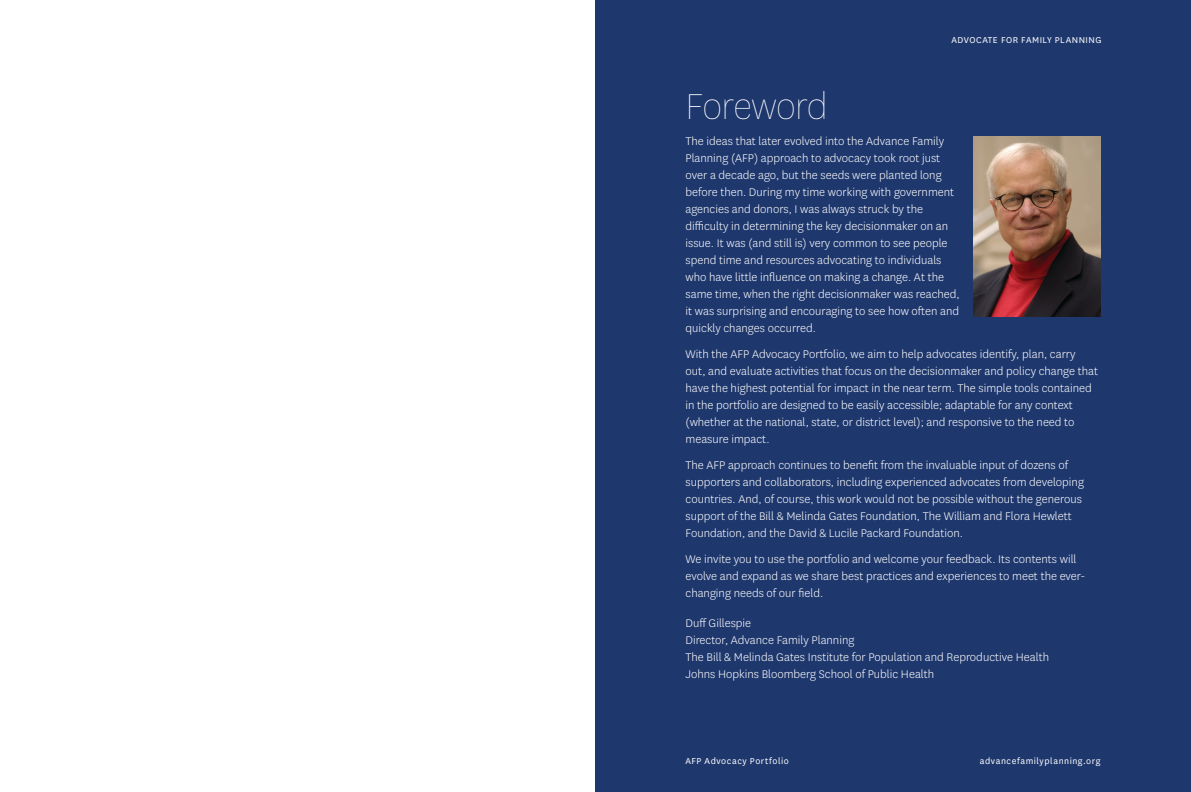
<style>
.page{position:relative;width:1191px;height:792px;background:#fff}
.page>*{position:absolute;margin:0;border:0;box-sizing:border-box;transform-origin:0 0}
.Body_Heading_1{font:100 42px "National";letter-spacing:-.015em;color:#fff}
.Body{font:300 13px/17px "National";color:#fff}
.Page_Footer{font:10px "National";letter-spacing:.055em;color:#fff}
.Page_Section{font:10px "National";letter-spacing:.045em;color:#fff}
</style>
<div class="page">
<div style="left:595px;top:0;width:596px;height:792px;background:#1e376d"></div>
<img style="left:973px;top:137px;width:128px;height:180px">
<p class="Page_Section" style="left:951px;top:34px;width:151px">ADVOCATE FOR FAMILY PLANNING</p>
<p class="Body_Heading_1" style="left:685px;top:81px;width:144px">Foreword</p>
<p class="Body" style="left:685px;top:132px;width:276px">The ideas that later evolved into the Advance Family Planning (AFP) approach to advocacy took root just over a decade ago, but the seeds were planted long before then. During my time working with government agencies and donors, I was always struck by the difficulty in determining the key decisionmaker on an issue. It was (and still is) very common to see people spend time and resources advocating to individuals who have little influence on making a change. At the same time, when the right decisionmaker was reached, it was surprising and encouraging to see how often and quickly changes occurred.</p>
<p class="Body" style="left:685px;top:345px;width:414px">With the AFP Advocacy Portfolio, we aim to help advocates identify, plan, carry out, and evaluate activities that focus on the decisionmaker and policy change that have the highest potential for impact in the near term. The simple tools contained in the portfolio are designed to be easily accessible; adaptable for any context (whether at the national, state, or district level); and responsive to the need to measure impact.</p>
<p class="Body" style="left:685px;top:456px;width:400px">The AFP approach continues to benefit from the invaluable input of dozens of supporters and collaborators, including experienced advocates from developing countries. And, of course, this work would not be possible without the generous support of the Bill &amp; Melinda Gates Foundation, The William and Flora Hewlett Foundation, and the David &amp; Lucile Packard Foundation.</p>
<p class="Body" style="left:685px;top:550px;width:401px">We invite you to use the portfolio and welcome your feedback. Its contents will evolve and expand as we share best practices and experiences to meet the ever&shy;changing needs of our field.</p>
<p class="Body" style="left:685px;top:614px;width:365px">Duff Gillespie<br>Director, Advance Family Planning<br>The Bill &amp; Melinda Gates Institute for Population and Reproductive Health Johns Hopkins Bloomberg School of Public Health</p>
<p class="Page_Footer" style="left:685px;top:755px;width:105px">AFP Advocacy Portfolio</p>
<p class="Page_Footer" style="left:980px;top:755px;width:122px">advancefamilyplanning.org</p>
</div>
